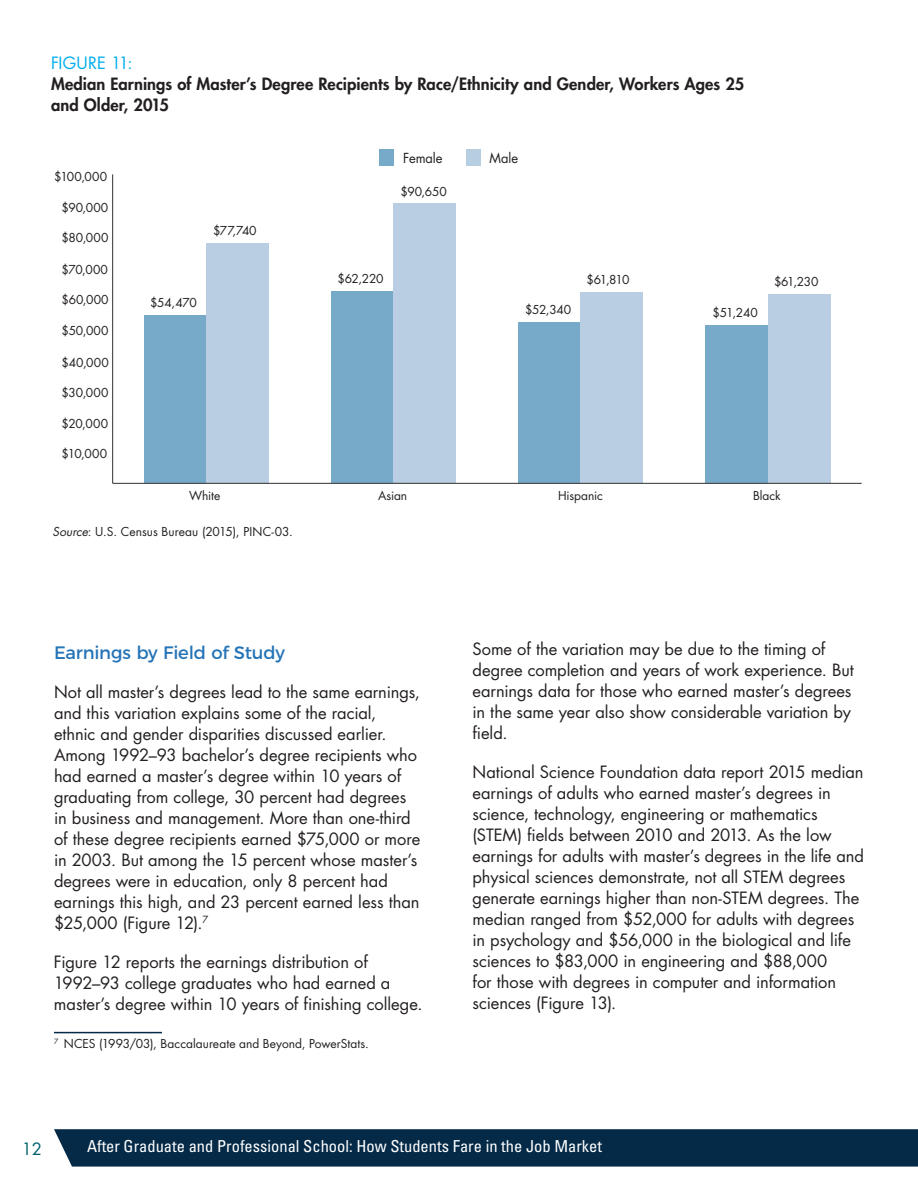
<style>
.page{position:relative;width:918px;height:1188px;background:#fff}
.page>*{position:absolute;margin:0;border:0;box-sizing:border-box;transform-origin:0 0}
.t1{font:18px "Montserrat";letter-spacing:-.01em;color:#2574b7}
.t2{font:16.5px/21px "Futura Std";letter-spacing:-.005em;color:#231f20}
.t3{font:800 16.5px/21px "Futura Std";letter-spacing:.005em;color:#231f20}
.t4{font:condensed 16.5px "Univers LT Std";color:#fff}
.t5{font:16.5px "Futura Std";letter-spacing:.005em;color:#00aeef}
.t6{font:16.5px "Futura Std";color:#00626f}
.t7{font:13.5px "Futura";letter-spacing:-.005em;color:#231f20;scale:.95 1}
.t8{font:12px "Futura";letter-spacing:-.005em;color:#231f20}
.t9{font:12px "Futura Std";color:#231f20}
.s1{font-style:italic}
</style>
<div class="page">
<div style="left:54px;top:1129px;width:864px;height:38px;background:#042a48"></div>
<div style="left:144px;top:315px;width:62px;height:168px;background:#77a9c8"></div>
<div style="left:206px;top:243px;width:63px;height:240px;background:#b9cee2"></div>
<div style="left:331px;top:291px;width:63px;height:192px;background:#77a9c8"></div>
<div style="left:394px;top:203px;width:62px;height:280px;background:#b9cee2"></div>
<div style="left:518px;top:322px;width:63px;height:161px;background:#77a9c8"></div>
<div style="left:581px;top:292px;width:62px;height:191px;background:#b9cee2"></div>
<div style="left:706px;top:325px;width:62px;height:158px;background:#77a9c8"></div>
<div style="left:768px;top:294px;width:62px;height:189px;background:#b9cee2"></div>
<hr style="left:112px;top:174px;width:1px;height:309px;background:#464748">
<hr style="left:113px;top:483px;width:749px;height:1px;background:#464748">
<div style="left:466px;top:149px;width:15px;height:17px;background:#b7cee1"></div>
<div style="left:380px;top:149px;width:14px;height:17px;background:#77a9c8"></div>
<hr style="left:54px;top:1032px;width:108px;height:1px;background:#042a48">
<p class="t5" style="left:51px;top:53px;width:83px">FIGURE 11:</p>
<p class="t3" style="left:51px;top:74px;width:695px">Median Earnings of Master’s Degree Recipients by Race/Ethnicity and Gender, Workers Ages 25 and Older, 2015</p>
<p class="t8" style="left:54px;top:168px;width:55px">$100,000</p>
<p class="t8" style="left:62px;top:200px;width:48px">$90,000</p>
<p class="t8" style="left:62px;top:230px;width:49px">$80,000</p>
<p class="t8" style="left:62px;top:261px;width:48px">$70,000</p>
<p class="t8" style="left:62px;top:291px;width:49px">$60,000</p>
<p class="t8" style="left:62px;top:323px;width:49px">$50,000</p>
<p class="t8" style="left:62px;top:354px;width:49px">$40,000</p>
<p class="t8" style="left:62px;top:384px;width:49px">$30,000</p>
<p class="t8" style="left:62px;top:416px;width:48px">$20,000</p>
<p class="t8" style="left:62px;top:446px;width:47px">$10,000</p>
<p class="t7" style="left:403px;top:148px;width:43px">Female</p>
<p class="t7" style="left:490px;top:148px;width:32px">Male</p>
<p class="t8" style="left:213px;top:222px;width:45px">$77,740</p>
<p class="t8" style="left:150px;top:294px;width:48px">$54,470</p>
<p class="t8" style="left:401px;top:183px;width:48px">$90,650</p>
<p class="t8" style="left:338px;top:270px;width:48px">$62,220</p>
<p class="t8" style="left:525px;top:302px;width:48px">$52,340</p>
<p class="t8" style="left:587px;top:272px;width:45px">$61,810</p>
<p class="t8" style="left:713px;top:305px;width:47px">$51,240</p>
<p class="t8" style="left:774px;top:273px;width:46px">$61,230</p>
<p class="t8" style="left:189px;top:488px;width:33px">White</p>
<p class="t8" style="left:378px;top:488px;width:31px">Asian</p>
<p class="t8" style="left:558px;top:488px;width:47px">Hispanic</p>
<p class="t8" style="left:753px;top:488px;width:29px">Black</p>
<p class="t9" style="left:52px;top:524px;width:242px"><span class="s1">Source</span>: U.S. Census Bureau (2015), PINC-03.</p>
<p class="t1" style="left:54px;top:638px;width:233px">Earnings by Field of Study</p>
<p class="t2" style="left:54px;top:681px;width:368px">Not all master’s degrees lead to the same earnings, and this variation explains some of the racial, ethnic and gender disparities discussed earlier.<br>Among 1992–93 bachelor’s degree recipients who had earned a master’s degree within 10 years of graduating from college, 30 percent had degrees in business and management. More than one-third of these degree recipients earned $75,000 or more in 2003. But among the 15 percent whose master’s degrees were in education, only 8 percent had earnings this high, and 23 percent earned less than $25,000 (Figure 12).<sup>7</sup></p>
<p class="t2" style="left:54px;top:951px;width:370px">Figure 12 reports the earnings distribution of<br>1992–93 college graduates who had earned a master’s degree within 10 years of finishing college.</p>
<p class="t9" style="left:54px;top:1036px;width:316px"><sup>7</sup> NCES (1993/03), Baccalaureate and Beyond, PowerStats.</p>
<p class="t2" style="left:472px;top:638px;width:383px">Some of the variation may be due to the timing of degree completion and years of work experience. But earnings data for those who earned master’s degrees in the same year also show considerable variation by field.</p>
<p class="t2" style="left:472px;top:761px;width:393px">National Science Foundation data report 2015 median earnings of adults who earned master’s degrees in science, technology, engineering or mathematics (STEM) fields between 2010 and 2013. As the low earnings for adults with master’s degrees in the life and physical sciences demonstrate, not all STEM degrees generate earnings higher than non-STEM degrees. The median ranged from $52,000 for adults with degrees in psychology and $56,000 in the biological and life sciences to $83,000 in engineering and $88,000<br>for those with degrees in computer and information sciences (Figure 13).</p>
<p class="t6" style="left:22px;top:1138px;width:22px">12</p>
<p class="t4" style="left:87px;top:1136px;width:517px">After Graduate and Professional School: How Students Fare in the Job Market</p>
</div>
